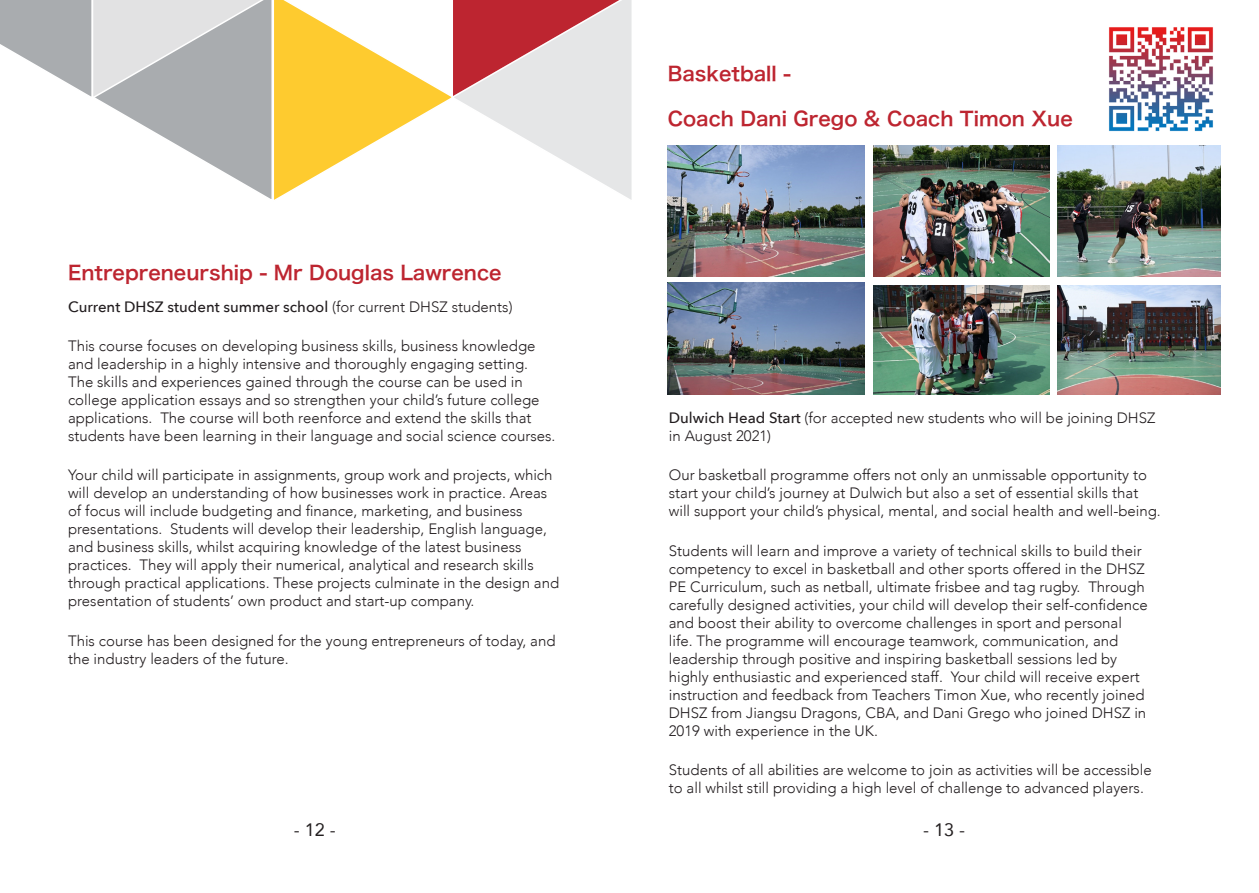
<style>
.page{position:relative;width:1259px;height:893px;background:#fff}
.page>*{position:absolute;margin:0;border:0;box-sizing:border-box;transform-origin:0 0}
.t1{font:19.5px "Hiragino Sans GB W6";color:#bd2530}
.t2{font:18px "Avenir";color:#231f20}
.t3{font:300 15px/18px "Avenir";color:#221d1f}
.t4{font:500 15px "Avenir Next";color:#221d1f}
.s1{font-family:"Avenir";font-weight:300}
.s2{font-family:"Avenir Next";font-weight:500}
</style>
<div class="page">
<svg style="left:0;top:0;width:632px;height:200px"></svg>
<img style="left:668px;top:145px;width:197px;height:132px">
<img style="left:873px;top:145px;width:176px;height:132px">
<img style="left:668px;top:282px;width:197px;height:112px">
<img style="left:873px;top:285px;width:176px;height:109px">
<img style="left:1057px;top:145px;width:163px;height:132px">
<img style="left:1057px;top:285px;width:163px;height:109px">
<img style="left:1109px;top:27px;width:104px;height:105px">
<p class="t1" style="left:68px;top:260px;width:435px">Entrepreneurship - Mr Douglas Lawrence</p>
<p class="t4" style="left:68px;top:294px;width:446px">Current DHSZ student summer school <span class="s1">(for current DHSZ students)</span></p>
<p class="t3" style="left:68px;top:337px;width:489px">This course focuses on developing business skills, business knowledge and leadership in a highly intensive and thoroughly engaging setting.<br>The skills and experiences gained through the course can be used in college application essays and so strengthen your child’s future college applications. The course will both reenforce and extend the skills that students have been learning in their language and social science courses.</p>
<p class="t3" style="left:68px;top:466px;width:493px">Your child will participate in assignments, group work and projects, which will develop an understanding of how businesses work in practice. Areas of focus will include budgeting and finance, marketing, and business presentations. Students will develop their leadership, English language, and business skills, whilst acquiring knowledge of the latest business practices. They will apply their numerical, analytical and research skills through practical applications. These projects culminate in the design and presentation of students’ own product and start-up company.</p>
<p class="t3" style="left:68px;top:631px;width:489px">This course has been designed for the young entrepreneurs of today, and the industry leaders of the future.</p>
<p class="t1" style="left:668px;top:61px;width:125px">Basketball -</p>
<p class="t1" style="left:668px;top:106px;width:406px">Coach Dani Grego &amp; Coach Timon Xue</p>
<p class="t3" style="left:669px;top:409px;width:488px"><span class="s2">Dulwich Head Start</span> (for accepted new students who will be joining DHSZ in August 2021)</p>
<p class="t3" style="left:669px;top:466px;width:493px">Our basketball programme offers not only an unmissable opportunity to start your child’s journey at Dulwich but also a set of essential skills that will support your child’s physical, mental, and social health and well-being.</p>
<p class="t3" style="left:669px;top:542px;width:480px">Students will learn and improve a variety of technical skills to build their competency to excel in basketball and other sports offered in the DHSZ PE Curriculum, such as netball, ultimate frisbee and tag rugby. Through carefully designed activities, your child will develop their self-confidence and boost their ability to overcome challenges in sport and personal life. The programme will encourage teamwork, communication, and leadership through positive and inspiring basketball sessions led by highly enthusiastic and experienced staff. Your child will receive expert instruction and feedback from Teachers Timon Xue, who recently joined DHSZ from Jiangsu Dragons, CBA, and Dani Grego who joined DHSZ in 2019 with experience in the UK.</p>
<p class="t3" style="left:669px;top:761px;width:484px">Students of all abilities are welcome to join as activities will be accessible to all whilst still providing a high level of challenge to advanced players.</p>
<p class="t2" style="left:294px;top:815px;width:44px">- 12 -</p>
<p class="t2" style="left:923px;top:815px;width:44px">- 13 -</p>
</div>
